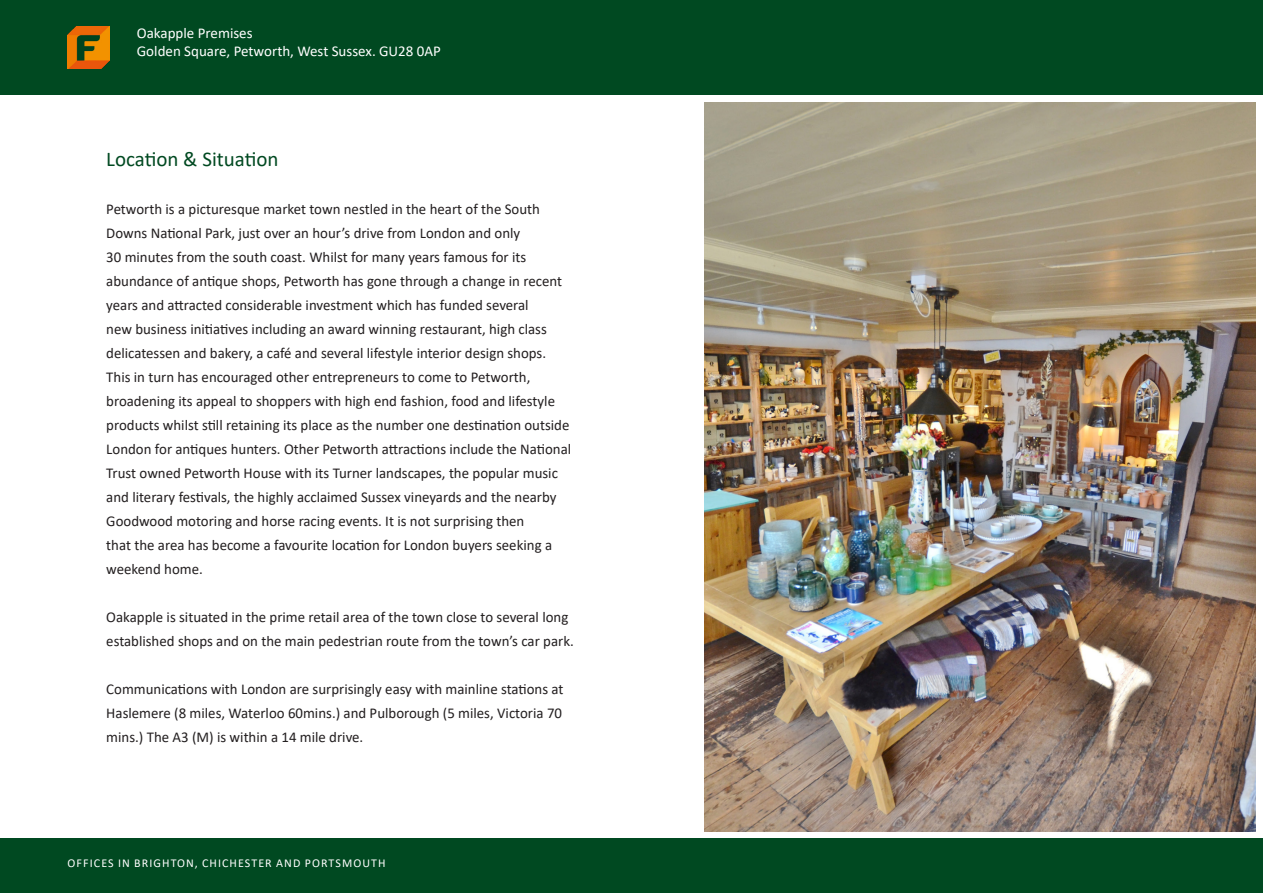
<style>
.page{position:relative;width:1263px;height:893px;background:#fff}
.page>*{position:absolute;margin:0;border:0;box-sizing:border-box;transform-origin:0 0}
.Flude_-_Sub_Header{font:21px "Calibri";color:#004921}
.Flude_-_Sub_Header-2{font:15px/24px "Calibri";color:#231f20}
.Flude_-_Standard_Paragraph_Text{font:15px/24px "Calibri";color:#231f20}
.t1{font:15px "Calibri";color:#fff}
.t2{font:12px "Calibri";letter-spacing:.09em;color:#fff}
</style>
<div class="page">
<div style="left:0;top:0;width:1263px;height:95px;background:#004921"></div>
<img style="left:67px;top:26px;width:43px;height:42px">
<div style="left:0;top:838px;width:1263px;height:55px;background:#004921"></div>
<img style="left:704px;top:102px;width:551px;height:729px">
<p class="t1" style="left:137px;top:22px;width:117px">Oakapple Premises</p>
<p class="t1" style="left:137px;top:40px;width:306px">Golden Square, Petworth, West Sussex. GU28 0AP</p>
<p class="Flude_-_Sub_Header" style="left:106px;top:145px;width:174px">Location &amp; Situation</p>
<p class="Flude_-_Sub_Header-2" style="left:106px;top:197px;width:466px">Petworth is a picturesque market town nestled in the heart of the South Downs National Park, just over an hour’s drive from London and only<br>30 minutes from the south coast. Whilst for many years famous for its abundance of antique shops, Petworth has gone through a change in recent years and attracted considerable investment which has funded several<br>new business initiatives including an award winning restaurant, high class delicatessen and bakery, a café and several lifestyle interior design shops.<br>This in turn has encouraged other entrepreneurs to come to Petworth, broadening its appeal to shoppers with high end fashion, food and lifestyle products whilst still retaining its place as the number one destination outside London for antiques hunters. Other Petworth attractions include the National Trust owned Petworth House with its Turner landscapes, the popular music and literary festivals, the highly acclaimed Sussex vineyards and the nearby Goodwood motoring and horse racing events. It is not surprising then<br>that the area has become a favourite location for London buyers seeking a weekend home.</p>
<p class="Flude_-_Standard_Paragraph_Text" style="left:106px;top:605px;width:469px">Oakapple is situated in the prime retail area of the town close to several long established shops and on the main pedestrian route from the town’s car park.</p>
<p class="Flude_-_Standard_Paragraph_Text" style="left:106px;top:677px;width:459px;text-align:justify">Communications with London are surprisingly easy with mainline stations at Haslemere (8 miles, Waterloo 60mins.) and Pulborough (5 miles, Victoria 70 mins.) The A3 (M) is within a 14 mile drive.</p>
<p class="t2" style="left:68px;top:855px;width:319px">OFFICES IN BRIGHTON, CHICHESTER AND PORTSMOUTH</p>
</div>
